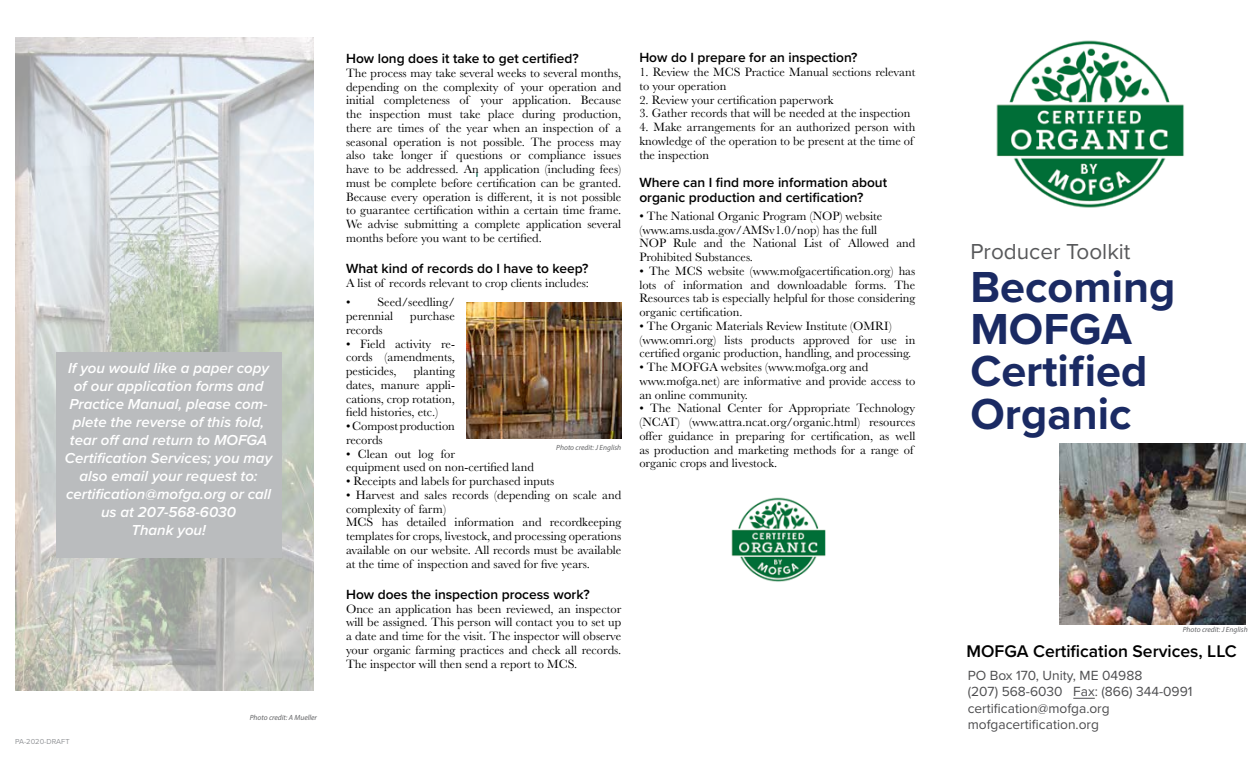
<style>
.page{position:relative;width:1260px;height:765px;background:#fff}
.page>*{position:absolute;margin:0;border:0;box-sizing:border-box;transform-origin:0 0}
.t1{font:700 45px/42.5px "Proxima Nova";color:#1a2a63}
.t2{font:22.5px "Proxima Nova";color:#58595b}
.t3{font:600 17.5px "Proxima Nova";color:#000}
.t4{font:italic 600 15px/18px "Proxima Nova";color:#fff;text-align:center}
.t5{font:600 13.75px/15px "Proxima Nova";color:#000}
.t6{font:13.75px/16.5px "Proxima Nova";color:#4d4d4f}
.t7{font:12.5px/13.8px "Baskerville";color:#000}
.t8{font:italic 7.5px "Myriad Pro";color:#636466}
.t9{font:7.5px "Proxima Nova";color:#939598}
.s1{font-family:"Garamond"}
</style>
<div class="page">
<svg style="left:1073px;top:698px;width:22px;height:1px"></svg>
<img style="left:466px;top:302px;width:155px;height:137px">
<img style="left:15px;top:38px;width:299px;height:653px">
<div style="left:56px;top:352px;width:225px;height:206px;background:#babcbe"></div>
<img style="left:996px;top:40px;width:188px;height:168px">
<img style="left:731px;top:497px;width:95px;height:85px">
<img style="left:1060px;top:444px;width:185px;height:180px">
<p class="t4" style="left:65px;top:359px;width:209px">If you would like a paper copy of our application forms and<br>Practice Manual, please com&shy;plete the reverse of this fold, tear off and return to MOFGA<br>Certification Services; you may also email your request to: certification@mofga.org or call us at 207-568-6030<br>Thank you!</p>
<p class="t9" style="left:15px;top:736px;width:56px">PA-2020-DRAFT</p>
<p class="t8" style="left:250px;top:712px;width:69px">Photo credit: A Mueller</p>
<p class="t5" style="left:346px;top:51px;width:234px">How long does it take to get certified?</p>
<p class="t7" style="left:346px;top:66px;width:277px;text-align:justify">The process may take several weeks to several months, depending on the complexity of your operation and initial completeness of your application. Because the inspection must take place during production, there are times of the year when an inspection of a seasonal operation is not possible. The process may also take longer if questions or compliance issues have to be addressed. An application (including fees) must be complete before certification can be granted.<br>Because every operation is different, it is not possible to guarantee certification within a certain time frame.<br>We advise submitting a complete application several months before you want to be certified.</p>
<p class="t5" style="left:346px;top:261px;width:244px">What kind of records do I have to keep?</p>
<p class="t7" style="left:346px;top:276px;width:245px">A list of records relevant to crop clients includes:</p>
<p class="t7" style="left:346px;top:296px;width:110px">• Seed/seedling/ perennial</p>
<p class="t7" style="left:410px;top:309px;width:46px">purchase</p>
<p class="t7" style="left:346px;top:323px;width:38px">records</p>
<p class="t7" style="left:346px;top:337px;width:110px;text-align:justify">• Field activity re&shy;cords (amendments, pesticides,</p>
<p class="t7" style="left:346px;top:364px;width:110px;text-align:justify;text-indent:68px">planting dates, manure appli&shy;cations, crop rotation, field histories, etc.)</p>
<p class="t7" style="left:346px;top:419px;width:110px">• Compost production records</p>
<p class="t7" style="left:346px;top:447px;width:189px">• Clean out log for<br>equipment used on non-certified land</p>
<p class="t7" style="left:346px;top:474px;width:210px">• Receipts and labels for purchased inputs</p>
<p class="t7" style="left:346px;top:488px;width:277px">• Harvest and sales records (depending on scale and complexity of farm)<br>MCS has detailed information and recordkeeping templates for crops, livestock, and processing operations available on our website. All records must be available at the time of inspection and saved for five years.</p>
<p class="t5" style="left:346px;top:586px;width:245px">How does the inspection process work?</p>
<p class="t7" style="left:346px;top:602px;width:277px;text-align:justify">Once an application has been reviewed, an inspector will be assigned. This person will contact you to set up a date and time for the visit. The inspector will observe your organic farming practices and check all records.<br>The inspector will then send a report to MCS.</p>
<p class="t8" style="left:556px;top:443px;width:66px">Photo credit: J English</p>
<p class="t5" style="left:639px;top:50px;width:220px">How do I prepare for an inspection?</p>
<p class="t7" style="left:639px;top:65px;width:277px">1. Review the MCS Practice Manual sections relevant to your operation</p>
<p class="t7" style="left:639px;top:93px;width:196px">2. Review your certification paperwork</p>
<p class="t7" style="left:639px;top:107px;width:273px">3. Gather records that will be needed at the inspection</p>
<p class="t7" style="left:639px;top:120px;width:278px">4. Make arrangements for an authorized person with knowledge of the operation to be present at the time of the inspection</p>
<p class="t5" style="left:639px;top:175px;width:249px">Where can I find more information about organic production and certification?</p>
<p class="t7" style="left:639px;top:209px;width:277px"><span class="s1">•</span> The National Organic Program (NOP) website (www.ams.usda.gov/AMSv1.0/nop) has the full<br>NOP Rule and the National List of Allowed and Prohibited Substances.</p>
<p class="t7" style="left:639px;top:264px;width:278px;text-align:justify">• The MCS website (www.mofgacertification.org) has lots of information and downloadable forms. The Resources tab is especially helpful for those considering organic certification.</p>
<p class="t7" style="left:639px;top:319px;width:277px">• The Organic Materials Review Institute (OMRI) (www.omri.org) lists products approved for use in certified organic production, handling, and processing.</p>
<p class="t7" style="left:639px;top:360px;width:278px">• The MOFGA websites (www.mofga.org and www.mofga.net) are informative and provide access to an online community.</p>
<p class="t7" style="left:639px;top:402px;width:278px">• The National Center for Appropriate Technology (NCAT) (www.attra.ncat.org/organic.html) resources offer guidance in preparing for certification, as well as production and marketing methods for a range of organic crops and livestock.</p>
<h2 class="t2" style="left:970px;top:235px;width:162px">Producer Toolkit</h2>
<h1 class="t1" style="left:970px;top:264px;width:207px">Becoming<br>MOFGA<br>Certified<br>Organic</h1>
<p class="t8" style="left:1183px;top:625px;width:66px">Photo credit: J English</p>
<h3 class="t3" style="left:967px;top:638px;width:272px">MOFGA Certification Services, LLC</h3>
<p class="t6" style="left:968px;top:666px;width:226px">PO Box 170, Unity, ME 04988<br>(207) 568-6030 Fax: (866) 344-0991 certification@mofga.org mofgacertification.org</p>
</div>
